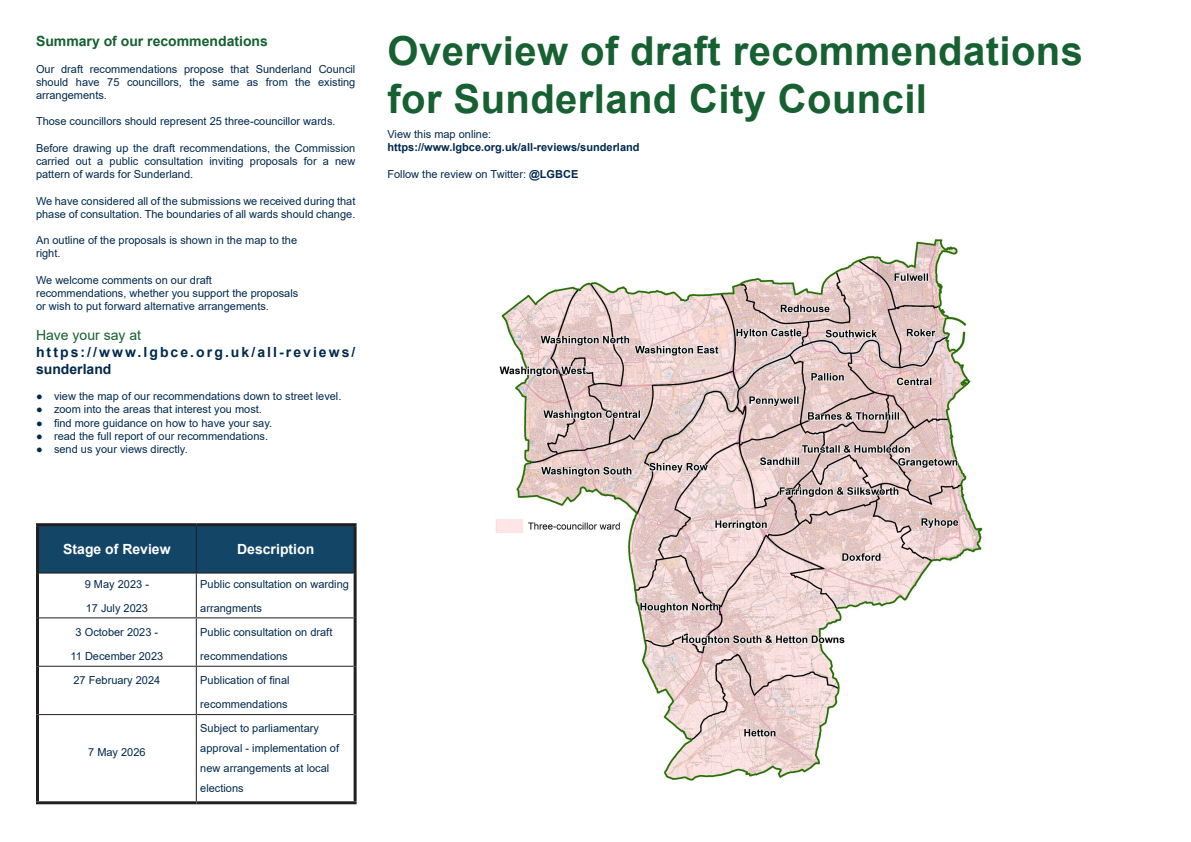
<style>
.page{position:relative;width:1191px;height:842px;background:#fff}
.page>*{position:absolute;margin:0;border:0;box-sizing:border-box;transform-origin:0 0}
.t1{font:700 40px/48px "Arial";letter-spacing:.01em;color:#166031}
.Summary_Text{font:700 14px/16.8px "Arial";letter-spacing:.145em;color:#00294e}
.Summary_Paragraph_Heading{font:700 14px "Arial";color:#166031}
.Summary_Text-2{font:700 14px "Arial";color:#fff}
.Summary_Text-3{font:14px "Arial";color:#166031}
.Summary_Text-4{font:11px/13.2px "Arial";color:#00294e}
.Summary_Text-5{font:700 11px "Arial";color:#00294e}
.s1{font-weight:700}
</style>
<div class="page">
<div style="left:39px;top:526px;width:314px;height:46px;background:#134567"></div>
<hr style="left:36px;top:523px;width:160px;height:3px;background:#231f20">
<hr style="left:36px;top:526px;width:3px;height:47px;background:#231f20">
<hr style="left:196px;top:523px;width:160px;height:3px;background:#231f20">
<hr style="left:353px;top:526px;width:3px;height:47px;background:#231f20">
<hr style="left:196px;top:526px;width:1px;height:46px;background:#231f20">
<hr style="left:196px;top:573px;width:1px;height:44px;background:#231f20">
<hr style="left:196px;top:618px;width:1px;height:48px;background:#231f20">
<hr style="left:196px;top:667px;width:1px;height:47px;background:#231f20">
<hr style="left:196px;top:715px;width:1px;height:86px;background:#231f20">
<hr style="left:39px;top:572px;width:157px;height:1px;background:#231f20">
<hr style="left:196px;top:572px;width:157px;height:1px;background:#231f20">
<hr style="left:39px;top:617px;width:157px;height:1px;background:#231f20">
<hr style="left:196px;top:617px;width:157px;height:1px;background:#231f20">
<hr style="left:39px;top:666px;width:157px;height:1px;background:#231f20">
<hr style="left:196px;top:666px;width:157px;height:1px;background:#231f20">
<hr style="left:39px;top:714px;width:157px;height:1px;background:#231f20">
<hr style="left:196px;top:714px;width:157px;height:1px;background:#231f20">
<hr style="left:36px;top:573px;width:3px;height:45px;background:#231f20">
<hr style="left:353px;top:573px;width:3px;height:45px;background:#231f20">
<hr style="left:36px;top:618px;width:3px;height:48px;background:#231f20">
<hr style="left:353px;top:618px;width:3px;height:48px;background:#231f20">
<hr style="left:36px;top:666px;width:3px;height:49px;background:#231f20">
<hr style="left:353px;top:666px;width:3px;height:49px;background:#231f20">
<hr style="left:36px;top:715px;width:3px;height:86px;background:#231f20">
<hr style="left:353px;top:715px;width:3px;height:86px;background:#231f20">
<hr style="left:36px;top:801px;width:160px;height:3px;background:#231f20">
<hr style="left:196px;top:801px;width:160px;height:3px;background:#231f20">
<img style="left:496px;top:239px;width:487px;height:542px">
<p class="Summary_Paragraph_Heading" style="left:36px;top:31px;width:233px">Summary of our recommendations</p>
<p class="Summary_Text-4" style="left:36px;top:62px;width:321px;text-align:justify">Our draft recommendations propose that Sunderland Council should have 75 councillors, the same as from the existing arrangements.</p>
<p class="Summary_Text-4" style="left:36px;top:115px;width:301px">Those councillors should represent 25 three-councillor wards.</p>
<p class="Summary_Text-4" style="left:36px;top:141px;width:321px;text-align:justify">Before drawing up the draft recommendations, the Commission carried out a public consultation inviting proposals for a new pattern of wards for Sunderland.</p>
<p class="Summary_Text-4" style="left:36px;top:194px;width:321px">We have considered all of the submissions we received during that phase of consultation. The boundaries of all wards should change.</p>
<p class="Summary_Text-4" style="left:36px;top:234px;width:263px">An outline of the proposals is shown in the map to the</p>
<p class="Summary_Text-4" style="left:36px;top:247px;width:26px">right.</p>
<p class="Summary_Text-4" style="left:36px;top:273px;width:177px">We welcome comments on our draft</p>
<p class="Summary_Text-4" style="left:36px;top:286px;width:264px">recommendations, whether you support the proposals</p>
<p class="Summary_Text-4" style="left:36px;top:300px;width:234px">or wish to put forward alternative arrangements.</p>
<p class="Summary_Text-3" style="left:36px;top:326px;width:107px">Have your say at</p>
<p class="Summary_Text" style="left:36px;top:344px;width:321px">https://www.lgbce.org.uk/all-reviews/ sunderland</p>
<p class="Summary_Text-4" style="left:36px;top:390px;width:307px">● view the map of our recommendations down to street level.</p>
<p class="Summary_Text-4" style="left:36px;top:403px;width:227px">● zoom into the areas that interest you most.</p>
<p class="Summary_Text-4" style="left:36px;top:416px;width:238px">● find more guidance on how to have your say.</p>
<p class="Summary_Text-4" style="left:36px;top:429px;width:233px">● read the full report of our recommendations.</p>
<p class="Summary_Text-4" style="left:36px;top:442px;width:153px">● send us your views directly.</p>
<p class="t1" style="left:387px;top:28px;width:697px">Overview of draft recommendations for Sunderland City Council</p>
<p class="Summary_Text-4" style="left:387px;top:127px;width:105px">View this map online:</p>
<p class="Summary_Text-5" style="left:387px;top:140px;width:254px">https://www.lgbce.org.uk/all-reviews/sunderland</p>
<p class="Summary_Text-4" style="left:387px;top:167px;width:192px">Follow the review on Twitter: <span class="s1">@LGBCE</span></p>
<p class="Summary_Text-2" style="left:63px;top:539px;width:109px">Stage of Review</p>
<p class="Summary_Text-2" style="left:237px;top:539px;width:79px">Description</p>
<p class="Summary_Text-4" style="left:85px;top:577px;width:66px">9 May 2023 -</p>
<p class="Summary_Text-4" style="left:86px;top:601px;width:64px">17 July 2023</p>
<p class="Summary_Text-4" style="left:200px;top:572px;width:150px;line-height:24px">Public consultation on warding arrangments</p>
<p class="Summary_Text-4" style="left:76px;top:625px;width:84px">3 October 2023 -</p>
<p class="Summary_Text-4" style="left:70px;top:649px;width:94px">11 December 2023</p>
<p class="Summary_Text-4" style="left:200px;top:620px;width:134px;line-height:24px">Public consultation on draft recommendations</p>
<p class="Summary_Text-4" style="left:73px;top:673px;width:88px">27 February 2024</p>
<p class="Summary_Text-4" style="left:200px;top:668px;width:91px;line-height:24px">Publication of final recommendations</p>
<p class="Summary_Text-4" style="left:88px;top:745px;width:59px">7 May 2026</p>
<p class="Summary_Text-4" style="left:200px;top:718px;width:140px;line-height:20px">Subject to parliamentary approval - implementation of new arrangements at local elections</p>
</div>
